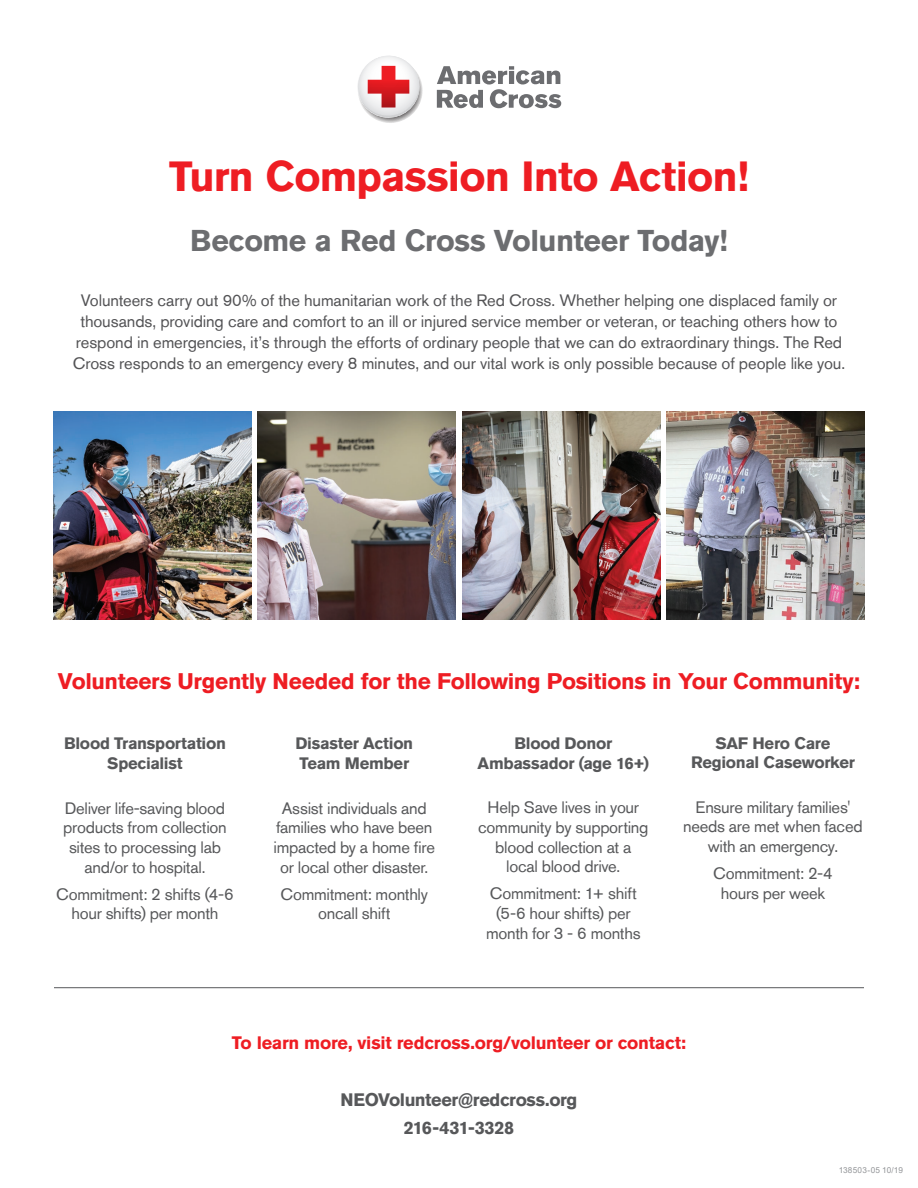
<style>
.page{position:relative;width:918px;height:1188px;background:#fff}
.page>*{position:absolute;margin:0;border:0;box-sizing:border-box;transform-origin:0 0}
.t1{font:700 42px "Akzidenz Grotesk Std";letter-spacing:-.02em;color:#ee1d23}
.t2{font:700 30px "Akzidenz Grotesk Std";letter-spacing:-.015em;color:#6c6d70}
.t3{font:700 22.5px "Akzidenz Grotesk Std";letter-spacing:-.015em;color:#ee1d23}
.t4{font:700 18px "Akzidenz Grotesk Std";letter-spacing:-.015em;color:#ee1d23}
.t5{font:700 18px/28.3px "Akzidenz Grotesk Std";letter-spacing:-.025em;color:#57585a;text-align:center}
.t6{font:16.5px/19.8px "Akzidenz Grotesk Std";letter-spacing:-.015em;color:#57585a;text-align:center}
.t7{font:16.5px/21px "Akzidenz Grotesk Std";letter-spacing:-.005em;color:#535355;text-align:center}
.t8{font:700 16.5px/19.8px "Akzidenz Grotesk Std";letter-spacing:-.02em;color:#57585a;text-align:center}
.t9{font:8.25px "Arial";letter-spacing:.03em;color:#939598}
</style>
<div class="page">
<svg style="left:357px;top:55px;width:66px;height:68px"></svg>
<svg style="left:437px;top:66px;width:124px;height:42px"></svg>
<img style="left:666px;top:412px;width:198px;height:207px">
<img style="left:462px;top:412px;width:198px;height:207px">
<img style="left:258px;top:412px;width:198px;height:207px">
<img style="left:54px;top:412px;width:198px;height:207px">
<hr style="left:54px;top:987px;width:810px;height:1px;background:#57585a">
<h1 class="t1" style="left:169px;top:152px;width:581px">Turn Compassion Into Action!</h1>
<h2 class="t2" style="left:190px;top:223px;width:539px">Become a Red Cross Volunteer Today!</h2>
<p class="t7" style="left:73px;top:290px;width:774px">Volunteers carry out 90% of the humanitarian work of the Red Cross. Whether helping one displaced family or thousands, providing care and comfort to an ill or injured service member or veteran, or teaching others how to respond in emergencies, it’s through the efforts of ordinary people that we can do extraordinary things. The Red Cross responds to an emergency every 8 minutes, and our vital work is only possible because of people like you.</p>
<h3 class="t3" style="left:58px;top:668px;width:804px">Volunteers Urgently Needed for the Following Positions in Your Community:</h3>
<p class="t8" style="left:64px;top:734px;width:163px">Blood Transportation<br>Specialist</p>
<p class="t6" style="left:63px;top:798px;width:165px">Deliver life-saving blood products from collection sites to processing lab and/or to hospital.</p>
<p class="t6" style="left:56px;top:884px;width:179px">Commitment: 2 shifts (4-6 hour shifts) per month</p>
<p class="t8" style="left:295px;top:733px;width:119px;text-align:left">Disaster Action<br>Team Member</p>
<p class="t6" style="left:274px;top:798px;width:163px">Assist individuals and families who have been impacted by a home fire or local other disaster.</p>
<p class="t6" style="left:281px;top:884px;width:149px">Commitment: monthly oncall shift</p>
<p class="t8" style="left:478px;top:734px;width:173px">Blood Donor<br>Ambassador (age 16+)</p>
<p class="t6" style="left:478px;top:797px;width:172px">Help Save lives in your community by supporting blood collection at a local blood drive.</p>
<p class="t6" style="left:486px;top:883px;width:156px">Commitment: 1+ shift (5-6 hour shifts) per month for 3 - 6 months</p>
<p class="t8" style="left:691px;top:733px;width:165px">SAF Hero Care<br>Regional Caseworker</p>
<p class="t6" style="left:683px;top:797px;width:181px">Ensure military families' needs are met when faced with an emergency.</p>
<p class="t6" style="left:713px;top:863px;width:121px">Commitment: 2-4 hours per week</p>
<p class="t4" style="left:232px;top:1032px;width:456px">To learn more, visit redcross.org/volunteer or contact:</p>
<p class="t5" style="left:341px;top:1085px;width:238px">NEOVolunteer@redcross.org<br>216-431-3328</p>
<p class="t9" style="left:839px;top:1164px;width:66px">138503-05 10/19</p>
</div>
